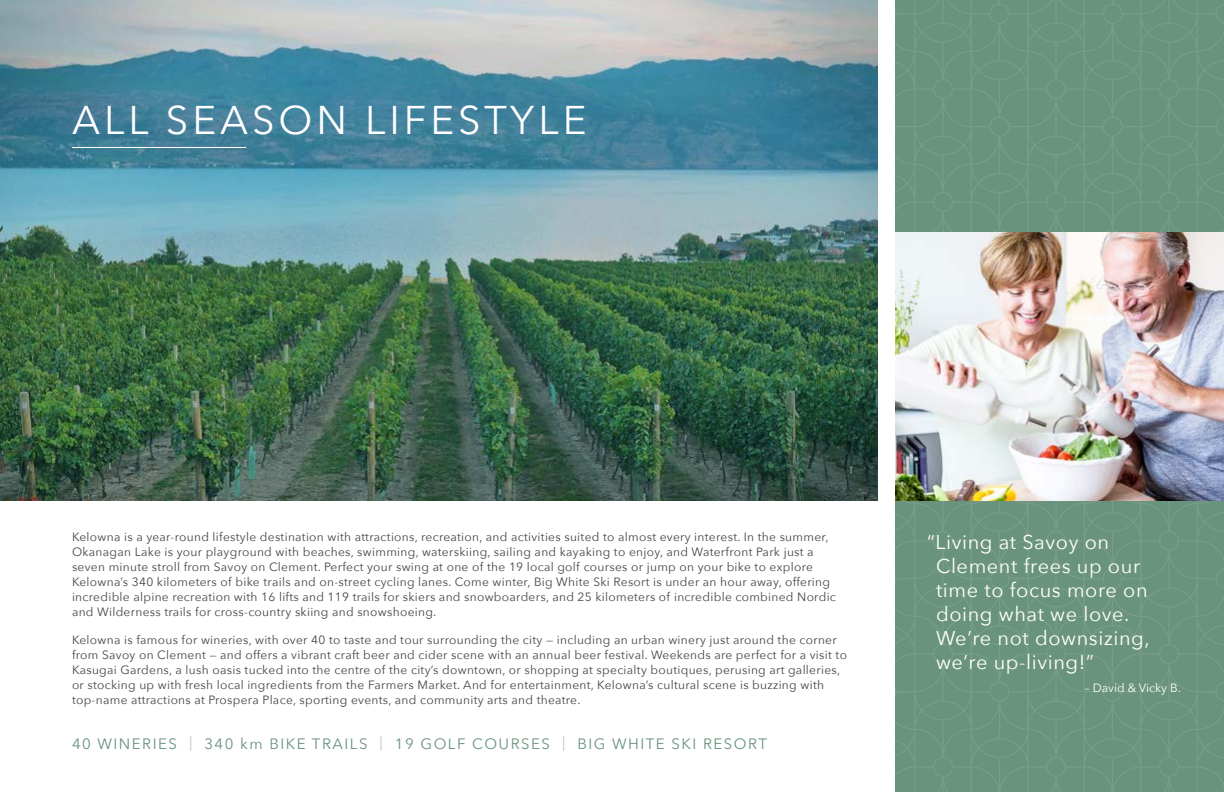
<style>
.page{position:relative;width:1224px;height:792px;background:#fff}
.page>*{position:absolute;margin:0;border:0;box-sizing:border-box;transform-origin:0 0}
.t1{font:40px "Avenir Next";letter-spacing:.1em;color:#fff}
.t2{font:20px/24px "Avenir Next";letter-spacing:.03em;color:#fff}
.t3{font:15px "Avenir Next";letter-spacing:.1em;color:#69937c}
.t4{font:12px/15px "Avenir Next";letter-spacing:.025em;color:#464547}
.t5{font:12px "Avenir Next";color:#fff}
.s1{color:#bac9be}
</style>
<div class="page">
<div style="left:896px;top:0;width:328px;height:792px;background:linear-gradient(to right,#6b947e,#6b947e)"></div>
<img style="left:0;top:0;width:878px;height:500px">
<img style="left:896px;top:233px;width:328px;height:267px">
<hr style="left:72px;top:147px;width:174px;height:1px;background:#fff">
<h1 class="t1" style="left:72px;top:86px;width:516px">ALL SEASON LIFESTYLE</h1>
<p class="t4" style="left:72px;top:529px;width:765px">Kelowna is a year-round lifestyle destination with attractions, recreation, and activities suited to almost every interest. In the summer, Okanagan Lake is your playground with beaches, swimming, waterskiing, sailing and kayaking to enjoy, and Waterfront Park just a seven minute stroll from Savoy on Clement. Perfect your swing at one of the 19 local golf courses or jump on your bike to explore Kelowna’s 340 kilometers of bike trails and on-street cycling lanes. Come winter, Big White Ski Resort is under an hour away, offering incredible alpine recreation with 16 lifts and 119 trails for skiers and snowboarders, and 25 kilometers of incredible combined Nordic and Wilderness trails for cross-country skiing and snowshoeing.</p>
<p class="t4" style="left:72px;top:632px;width:777px">Kelowna is famous for wineries, with over 40 to taste and tour surrounding the city — including an urban winery just around the corner from Savoy on Clement — and offers a vibrant craft beer and cider scene with an annual beer festival. Weekends are perfect for a visit to Kasugai Gardens, a lush oasis tucked into the centre of the city’s downtown, or shopping at specialty boutiques, perusing art galleries, or stocking up with fresh local ingredients from the Farmers Market. And for entertainment, Kelowna’s cultural scene is buzzing with top-name attractions at Prospera Place, sporting events, and community arts and theatre.</p>
<p class="t3" style="left:72px;top:731px;width:696px">40 WINERIES <span class="s1">|</span> 340 km BIKE TRAILS <span class="s1">|</span> 19 GOLF COURSES <span class="s1">|</span> BIG WHITE SKI RESORT</p>
<h2 class="t2" style="left:936px;top:529px;width:215px;text-indent:-9px">“Living at Savoy on<br>Clement frees up our time to focus more on doing what we love.<br>We’re not downsizing, we’re up-living!”</h2>
<p class="t5" style="left:1085px;top:678px;width:97px">– David &amp; Vicky B.</p>
</div>
